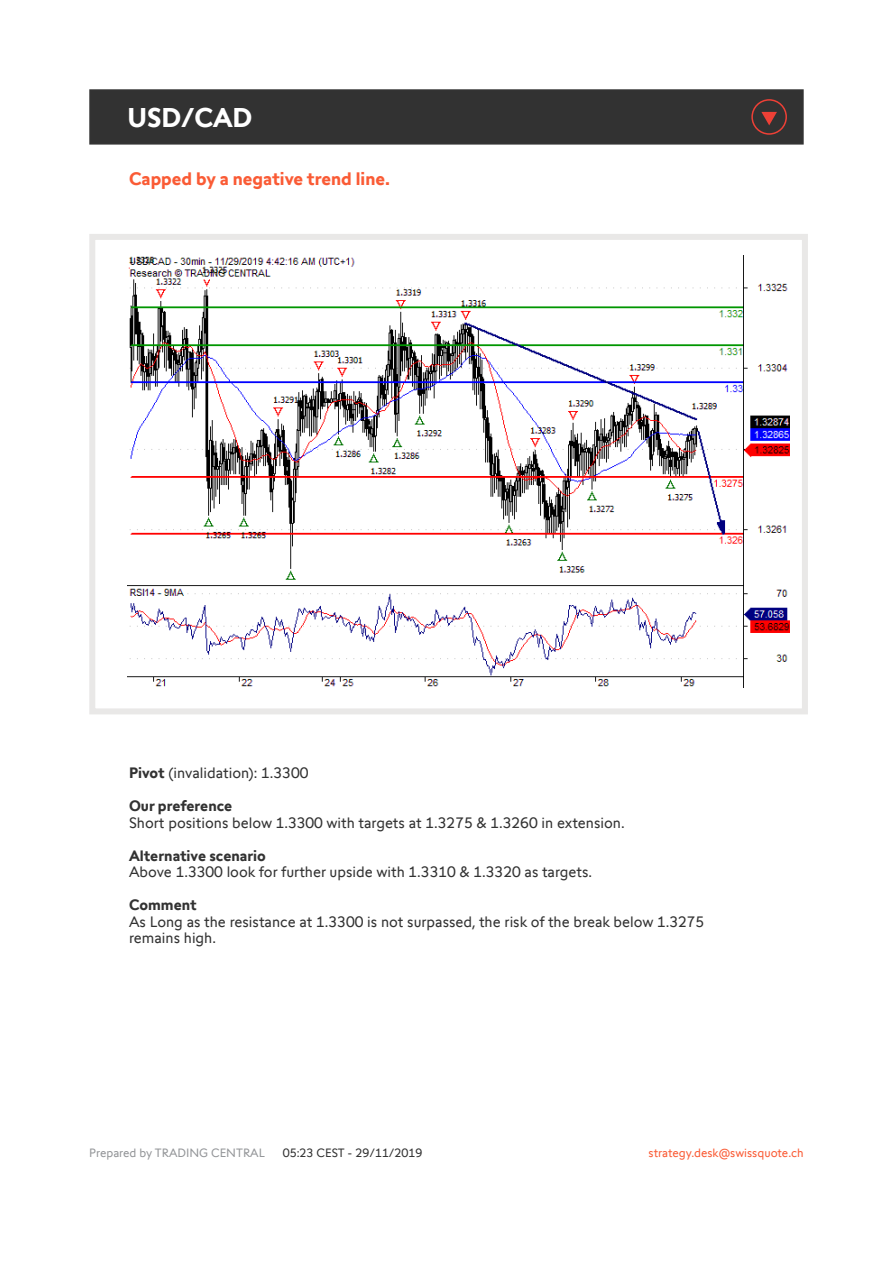
<style>
.page{position:relative;width:893px;height:1263px;background:#fff}
.page>*{position:absolute;margin:0;border:0;box-sizing:border-box;transform-origin:0 0}
.t1{font:700 27px "Swissquote CT";color:#fff}
.t2{font:700 18px "Swissquote CT";color:#fa5b35}
.t3{font:15px/16.5px "Swissquote CT";color:#323232}
.t4{font:700 15px "Swissquote CT";color:#323232}
.t5{font:12px "Swissquote CT";color:#fa5b35}
.t6{font:12px "Swissquote CT";color:#939598}
.t7{font:12px "Swissquote CT";color:#323232}
.s1{font-weight:700}
</style>
<div class="page">
<div style="left:89px;top:234px;width:719px;height:480px;border:6px solid #e9e8e7"></div>
<div style="left:89px;top:89px;width:715px;height:56px;background:#323232;border:2px solid #323232"></div>
<img style="left:128px;top:255px;width:661px;height:432px">
<svg style="left:751px;top:99px;width:36px;height:36px"></svg>
<h1 class="t1" style="left:128px;top:101px;width:126px">USD/CAD</h1>
<p class="t2" style="left:129px;top:168px;width:262px">Capped by a negative trend line.</p>
<p class="t3" style="left:129px;top:765px;width:181px"><span class="s1">Pivot</span> (invalidation): 1.3300</p>
<p class="t4" style="left:129px;top:797px;width:105px">Our preference</p>
<p class="t3" style="left:129px;top:814px;width:497px">Short positions below 1.3300 with targets at 1.3275 &amp; 1.3260 in extension.</p>
<p class="t4" style="left:129px;top:846px;width:138px">Alternative scenario</p>
<p class="t3" style="left:129px;top:864px;width:464px">Above 1.3300 look for further upside with 1.3310 &amp; 1.3320 as targets.</p>
<p class="t4" style="left:129px;top:896px;width:69px">Comment</p>
<p class="t3" style="left:129px;top:913px;width:577px">As Long as the resistance at 1.3300 is not surpassed, the risk of the break below 1.3275 remains high.</p>
<p class="t6" style="left:89px;top:1145px;width:177px">Prepared by TRADING CENTRAL</p>
<p class="t7" style="left:283px;top:1145px;width:141px">05:23 CEST - 29/11/2019</p>
<p class="t5" style="left:649px;top:1145px;width:157px">strategy.desk@swissquote.ch</p>
</div>
